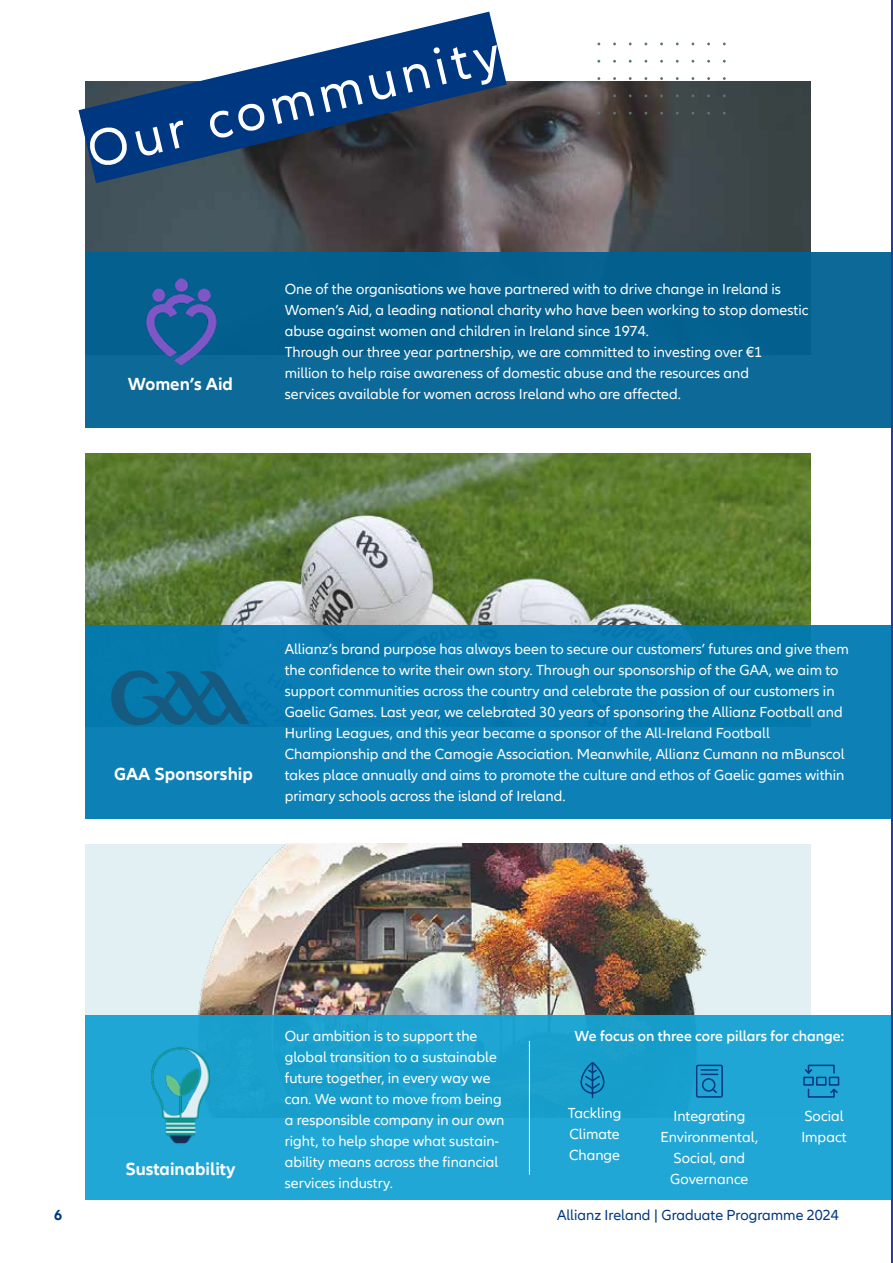
<style>
.page{position:relative;width:893px;height:1263px;background:#fff}
.page>*{position:absolute;margin:0;border:0;box-sizing:border-box;transform-origin:0 0}
.t1{font:54px "Allianz Neo";color:#fff}
.t2{font:700 18px "Allianz Neo";color:#fff}
.t3{font:15px/21px "Allianz Neo";color:#fff}
.t4{font:15px "Allianz Neo";color:#003781}
.t5{font:600 15px "Allianz Neo";color:#fff}
.t6{font:700 15px "Allianz Neo";color:#003781}
</style>
<div class="page">
<img style="left:85px;top:81px;width:725px;height:172px">
<div style="left:85px;top:253px;width:808px;height:175px;background:#076392"></div>
<img style="left:85px;top:453px;width:725px;height:172px">
<img style="left:85px;top:844px;width:725px;height:171px">
<div style="left:85px;top:625px;width:808px;height:193px;background:#0d80b6"></div>
<div style="left:85px;top:1015px;width:808px;height:185px;background:#20a7d5"></div>
<hr style="left:892px;top:0;width:1px;height:1263px;background:#25408f">
<svg style="left:78px;top:11px;width:510px;height:226px"></svg>
<svg style="left:597px;top:43px;width:129px;height:72px"></svg>
<svg style="left:111px;top:670px;width:139px;height:55px"></svg>
<img style="left:150px;top:1036px;width:90px;height:108px">
<img style="left:145px;top:279px;width:72px;height:85px">
<svg style="left:580px;top:1061px;width:25px;height:38px"></svg>
<div style="left:696px;top:1065px;width:27px;height:33px;border:2px solid #003781;border-radius:2px"></div>
<svg style="left:701px;top:1069px;width:17px;height:24px"></svg>
<svg style="left:803px;top:1064px;width:37px;height:34px"></svg>
<hr style="left:529px;top:1041px;width:1px;height:134px;background:#fff">
<h1 class="t1" style="left:81px;top:119px;width:424px;rotate:-13deg">Our community</h1>
<p class="t2" style="left:128px;top:374px;width:107px">Women’s Aid</p>
<p class="t3" style="left:285px;top:279px;width:525px">One of the organisations we have partnered with to drive change in Ireland is Women’s Aid, a leading national charity who have been working to stop domestic abuse against women and children in Ireland since 1974.<br>Through our three year partnership, we are committed to investing over €1 million to help raise awareness of domestic abuse and the resources and<br>services available for women across Ireland who are affected.</p>
<p class="t2" style="left:114px;top:763px;width:140px">GAA Sponsorship</p>
<p class="t3" style="left:285px;top:639px;width:565px">Allianz’s brand purpose has always been to secure our customers’ futures and give them the confidence to write their own story. Through our sponsorship of the GAA, we aim to support communities across the country and celebrate the passion of our customers in Gaelic Games. Last year, we celebrated 30 years of sponsoring the Allianz Football and Hurling Leagues, and this year became a sponsor of the All-Ireland Football Championship and the Camogie Association. Meanwhile, Allianz Cumann na mBunscol takes place annually and aims to promote the culture and ethos of Gaelic games within primary schools across the island of Ireland.</p>
<p class="t2" style="left:125px;top:1158px;width:112px">Sustainability</p>
<p class="t3" style="left:285px;top:1026px;width:221px">Our ambition is to support the global transition to a sustainable future together, in every way we can. We want to move from being a responsible company in our own right, to help shape what sustain&shy;ability means across the financial services industry.</p>
<p class="t5" style="left:575px;top:1027px;width:271px">We focus on three core pillars for change:</p>
<p class="t3" style="left:568px;top:1103px;width:55px;text-align:justify">Tackling Climate Change</p>
<p class="t3" style="left:661px;top:1106px;width:99px;text-align:center">Integrating<br>Environmental,<br>Social, and<br>Governance</p>
<p class="t3" style="left:801px;top:1106px;width:47px">Social<br>Impact</p>
<p class="t6" style="left:54px;top:1207px;width:10px">6</p>
<p class="t4" style="left:557px;top:1207px;width:283px">Allianz Ireland | Graduate Programme 2024</p>
</div>
